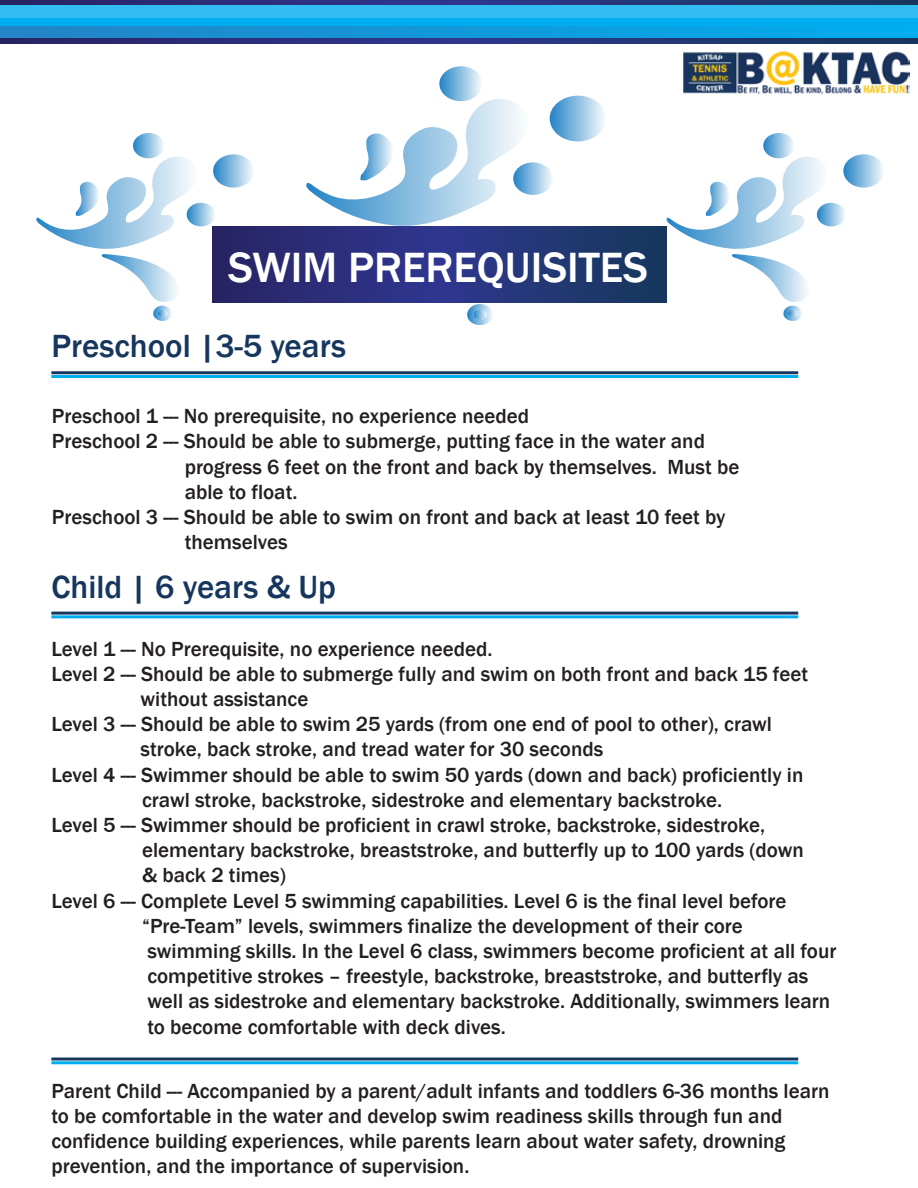
<style>
.page{position:relative;width:918px;height:1188px;background:#fff}
.page>*{position:absolute;margin:0;border:0;box-sizing:border-box;transform-origin:0 0}
.t1{font:500 43.5px "Franklin Gothic";color:#fff}
.t2{font:500 33px "Franklin Gothic";color:#16365d}
.t3{font:500 21px/25.2px "Franklin Gothic";color:#231f20}
</style>
<div class="page">
<svg style="left:306px;top:66px;width:298px;height:160px"></svg>
<svg style="left:467px;top:304px;width:25px;height:21px"></svg>
<svg style="left:666px;top:133px;width:217px;height:188px"></svg>
<svg style="left:36px;top:133px;width:217px;height:188px"></svg>
<svg style="left:212px;top:226px;width:454px;height:77px;background:#263276"></svg>
<hr style="left:51px;top:371px;width:747px;height:3px;background:#16365d">
<hr style="left:51px;top:375px;width:747px;height:3px;background:#00aeef">
<hr style="left:51px;top:612px;width:747px;height:3px;background:#16365d">
<hr style="left:51px;top:615px;width:747px;height:3px;background:#00aeef">
<hr style="left:51px;top:1058px;width:747px;height:3px;background:#16365d">
<hr style="left:51px;top:1061px;width:747px;height:3px;background:#00aeef">
<div style="left:0;top:0;width:918px;height:39px;background:#00aeef"></div>
<div style="left:0;top:5px;width:918px;height:13px;background:#32bdf2"></div>
<svg style="left:0;top:26px;width:918px;height:13px"></svg>
<svg style="left:0;top:0;width:918px;height:4px;background:#263276"></svg>
<svg style="left:0;top:39px;width:918px;height:5px;background:#263276"></svg>
<img style="left:683px;top:51px;width:227px;height:44px">
<h1 class="t1" style="left:228px;top:241px;width:421px">SWIM PREREQUISITES</h1>
<h2 class="t2" style="left:51px;top:326px;width:296px">Preschool |3-5 years</h2>
<p class="t3" style="left:52px;top:404px;width:479px">Preschool 1 --- No prerequisite, no experience needed</p>
<p class="t3" style="left:52px;top:429px;width:654px">Preschool 2 --- Should be able to submerge, putting face in the water and</p>
<p class="t3" style="left:185px;top:454px;width:556px">progress 6 feet on the front and back by themselves. Must be</p>
<p class="t3" style="left:185px;top:480px;width:114px">able to float.</p>
<p class="t3" style="left:52px;top:505px;width:675px">Preschool 3 --- Should be able to swim on front and back at least 10 feet by</p>
<p class="t3" style="left:185px;top:530px;width:104px">themselves</p>
<h2 class="t2" style="left:51px;top:566px;width:286px">Child | 6 years &amp; Up</h2>
<p class="t3" style="left:51px;top:636px;width:443px">Level 1 --- No Prerequisite, no experience needed.</p>
<p class="t3" style="left:51px;top:661px;width:758px">Level 2 --- Should be able to submerge fully and swim on both front and back 15 feet</p>
<p class="t3" style="left:141px;top:687px;width:169px">without assistance</p>
<p class="t3" style="left:51px;top:712px;width:722px">Level 3 --- Should be able to swim 25 yards (from one end of pool to other), crawl</p>
<p class="t3" style="left:141px;top:737px;width:464px">stroke, back stroke, and tread water for 30 seconds</p>
<p class="t3" style="left:51px;top:762px;width:754px">Level 4 --- Swimmer should be able to swim 50 yards (down and back) proficiently in</p>
<p class="t3" style="left:142px;top:787px;width:582px">crawl stroke, backstroke, sidestroke and elementary backstroke.</p>
<p class="t3" style="left:51px;top:813px;width:715px">Level 5 --- Swimmer should be proficient in crawl stroke, backstroke, sidestroke,</p>
<p class="t3" style="left:142px;top:838px;width:663px">elementary backstroke, breaststroke, and butterfly up to 100 yards (down</p>
<p class="t3" style="left:142px;top:863px;width:145px">&amp; back 2 times)</p>
<p class="t3" style="left:51px;top:888px;width:737px">Level 6 --- Complete Level 5 swimming capabilities. Level 6 is the final level before</p>
<p class="t3" style="left:142px;top:913px;width:602px">“Pre-Team” levels, swimmers finalize the development of their core</p>
<p class="t3" style="left:147px;top:939px;width:691px">swimming skills. In the Level 6 class, swimmers become proficient at all four</p>
<p class="t3" style="left:147px;top:964px;width:663px">competitive strokes – freestyle, backstroke, breaststroke, and butterfly as</p>
<p class="t3" style="left:147px;top:989px;width:684px">well as sidestroke and elementary backstroke. Additionally, swimmers learn</p>
<p class="t3" style="left:147px;top:1014px;width:360px">to become comfortable with deck dives.</p>
<p class="t3" style="left:51px;top:1078px;width:780px">Parent Child --- Accompanied by a parent/adult infants and toddlers 6-36 months learn to be comfortable in the water and develop swim readiness skills through fun and confidence building experiences, while parents learn about water safety, drowning prevention, and the importance of supervision.</p>
</div>
